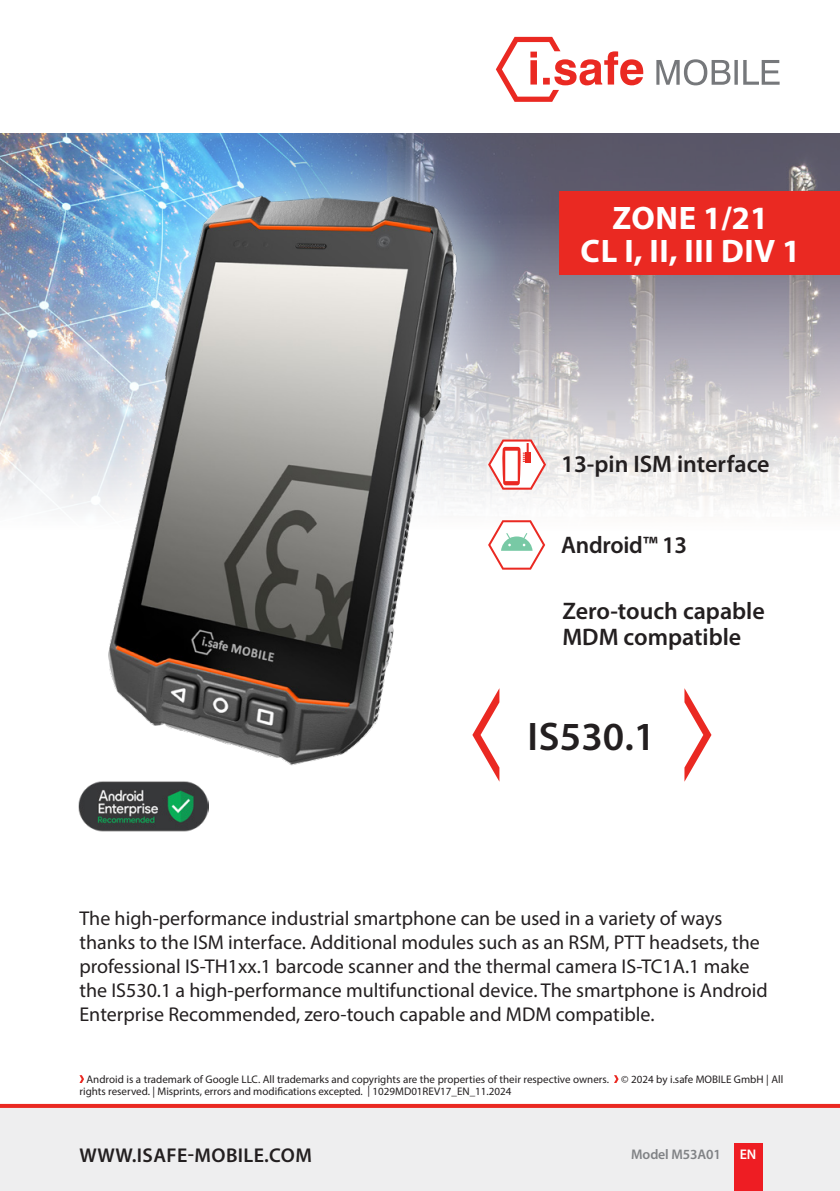
<style>
.page{position:relative;width:840px;height:1191px;background:#fff}
.page>*{position:absolute;margin:0;border:0;box-sizing:border-box;transform-origin:0 0}
.t1{font:600 40px "Myriad Pro";letter-spacing:.005em;color:#231f20}
.t2{font:700 32.6px "Myriad Pro";letter-spacing:.02em;color:#fff}
.t3{font:600 24px "Myriad Pro";color:#231f20}
.t4{font:20px/24px "Myriad Pro";color:#231f20}
.t5{font:600 20px "Myriad Pro";letter-spacing:.02em;color:#231f20}
.t6{font:600 14px "Myriad Pro";letter-spacing:-.01em;color:#808285}
.t7{font:600 14px "Myriad Pro";color:#fff}
.CB_AF_Footer-Datasheet{font:11px/12px "Myriad Pro";color:#231f20}
</style>
<div class="page">
<div style="left:0;top:1106px;width:839px;height:85px;background:#eeeeef"></div>
<svg style="left:0;top:1104px;width:839px;height:4px;background:#ea2c25"></svg>
<div style="left:733px;top:1143px;width:29px;height:48px;background:#ee1d23"></div>
<img style="left:0;top:133px;width:839px;height:377px">
<div style="left:559px;top:191px;width:280px;height:84px;background:#ea2922"></div>
<svg style="left:684px;top:688px;width:27px;height:93px"></svg>
<svg style="left:656px;top:59px;width:123px;height:26px"></svg>
<svg style="left:495px;top:37px;width:148px;height:65px"></svg>
<svg style="left:515px;top:439px;width:30px;height:51px"></svg>
<svg style="left:515px;top:520px;width:30px;height:49px"></svg>
<div style="left:50px;top:139px;width:465px;height:681px;background:#fff;opacity:.75"></div>
<img style="left:84px;top:174px;width:395px;height:625px">
<img style="left:79px;top:777px;width:129px;height:55px">
<svg style="left:79px;top:1075px;width:5px;height:8px"></svg>
<svg style="left:614px;top:1075px;width:4px;height:8px"></svg>
<p class="t2" style="left:612px;top:197px;width:157px">ZONE 1/21</p>
<p class="t2" style="left:580px;top:229px;width:221px">CL I, II, III DIV 1</p>
<p class="t3" style="left:561px;top:449px;width:210px">13-pin ISM interface</p>
<p class="t3" style="left:561px;top:529px;width:127px">Android™ 13</p>
<p class="t3" style="left:562px;top:595px;width:204px">Zero-touch capable</p>
<p class="t3" style="left:562px;top:621px;width:180px">MDM compatible</p>
<p class="t1" style="left:527px;top:711px;width:129px">IS530.1</p>
<p class="t4" style="left:79px;top:905px;width:689px">The high-performance industrial smartphone can be used in a variety of ways thanks to the ISM interface. Additional modules such as an RSM, PTT headsets, the professional IS-TH1xx.1 barcode scanner and the thermal camera IS-TC1A.1 make the IS530.1 a high-performance multifunctional device. The smartphone is Android Enterprise Recommended, zero-touch capable and MDM compatible.</p>
<p class="CB_AF_Footer-Datasheet" style="left:79px;top:1072px;width:705px;text-indent:7px">Android is a trademark of Google LLC. All trademarks and copyrights are the properties of their respective owners. © 2024 by i.safe MOBILE GmbH | All rights reserved. | Misprints, errors and modifications excepted. | 1029MD01REV17_EN_11.2024</p>
<p class="t5" style="left:80px;top:1142px;width:233px">WWW.ISAFE-MOBILE.COM</p>
<p class="t6" style="left:631px;top:1145px;width:91px">Model M53A01</p>
<p class="t7" style="left:739px;top:1145px;width:18px">EN</p>
</div>
